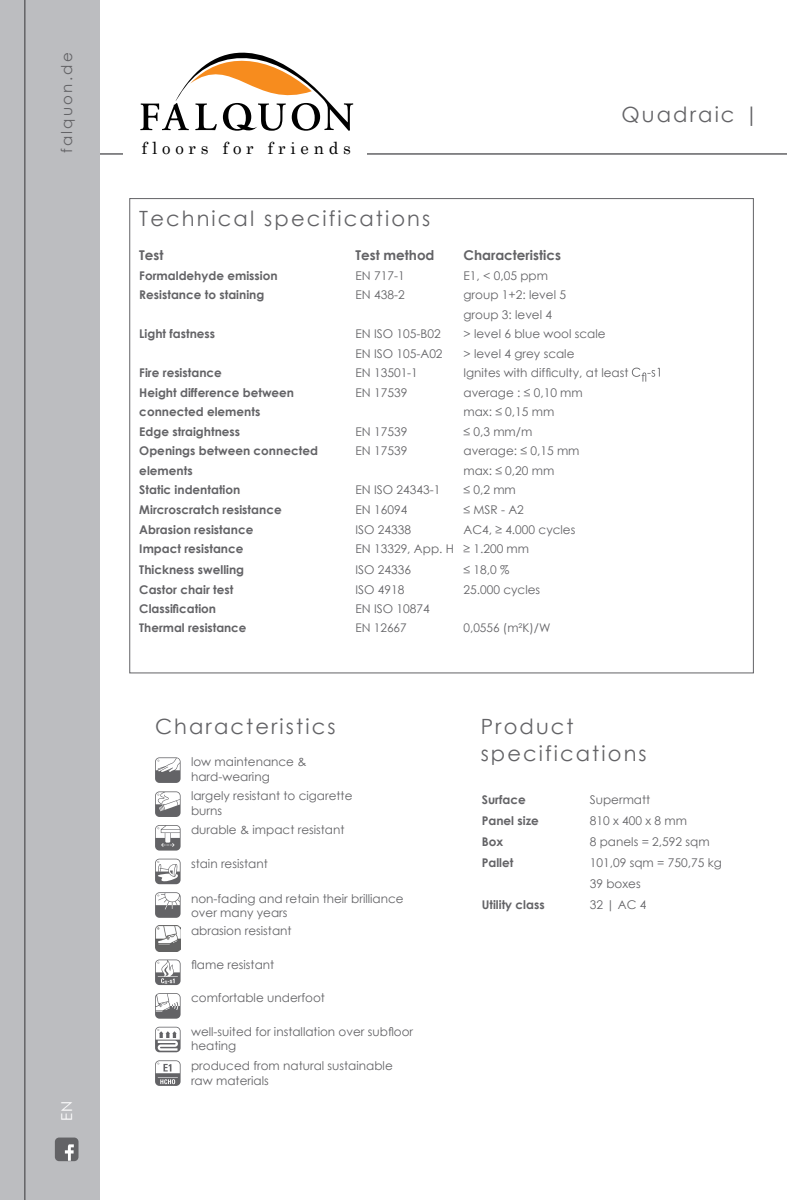
<style>
.page{position:relative;width:787px;height:1200px;background:#fff}
.page>*{position:absolute;margin:0;border:0;box-sizing:border-box;transform-origin:0 0}
.t1{font:21px "Century Gothic";letter-spacing:.1em;color:#636366}
.t2{font:16.8px "Century";letter-spacing:.285em;color:#000}
.t3{font:15px "Century Gothic";letter-spacing:.15em;color:#636366}
.t4{font:15px "Century Gothic";color:#fff}
.t5{font:700 13.5px "Century Gothic";color:#636366}
.t6{font:12px/14.4px "Century Gothic";color:#636366}
.t7{font:700 12px "Century Gothic";color:#636366}
.t8{font:11.85px "Century Gothic";color:#636366}
.t9{font:700 11.85px "Century Gothic";color:#636366}
</style>
<div class="page">
<hr style="left:0;top:153px;width:787px;height:2px;background:#636366">
<div style="left:123px;top:17px;width:243px;height:149px;background:#fff"></div>
<div style="left:0;top:0;width:100px;height:1199px;background:#bcbdc0"></div>
<hr style="left:24px;top:0;width:2px;height:1199px;background:#636366">
<div style="left:55px;top:1137px;width:23px;height:23px;background:#636366;border-radius:4px"></div>
<svg style="left:65px;top:1144px;width:9px;height:16px"></svg>
<svg style="left:155px;top:757px;width:25px;height:25px"></svg>
<svg style="left:155px;top:791px;width:25px;height:25px"></svg>
<svg style="left:155px;top:825px;width:25px;height:25px"></svg>
<svg style="left:155px;top:892px;width:25px;height:25px"></svg>
<svg style="left:155px;top:1060px;width:25px;height:25px"></svg>
<svg style="left:155px;top:993px;width:25px;height:25px"></svg>
<svg style="left:155px;top:959px;width:25px;height:25px"></svg>
<svg style="left:155px;top:858px;width:25px;height:26px"></svg>
<svg style="left:155px;top:1026px;width:25px;height:25px"></svg>
<svg style="left:632px;top:367px;width:27px;height:14px"></svg>
<svg style="left:140px;top:52px;width:213px;height:79px"></svg>
<img style="left:155px;top:925px;width:25px;height:26px">
<p class="t3" style="left:56px;top:153px;width:102px;rotate:-90deg">falquon.de</p>
<p class="t4" style="left:56px;top:1120px;width:22px;rotate:-90deg">EN</p>
<p class="t2" style="left:142px;top:134px;width:211px">floors for friends</p>
<p class="t1" style="left:139px;top:203px;width:292px">Technical specifications</p>
<p class="t1" style="left:621px;top:99px;width:139px">Quadraic |</p>
<p class="t5" style="left:139px;top:245px;width:26px">Test</p>
<p class="t5" style="left:355px;top:245px;width:81px">Test method</p>
<p class="t5" style="left:463px;top:245px;width:99px">Characteristics</p>
<p class="t7" style="left:139px;top:266px;width:140px">Formaldehyde emission</p>
<p class="t6" style="left:355px;top:268px;width:51px">EN 717-1</p>
<p class="t6" style="left:463px;top:268px;width:86px">E1, &lt; 0,05 ppm</p>
<p class="t7" style="left:139px;top:286px;width:127px">Resistance to staining</p>
<p class="t6" style="left:355px;top:287px;width:51px">EN 438-2</p>
<p class="t6" style="left:463px;top:287px;width:104px">group 1+2: level 5</p>
<p class="t6" style="left:463px;top:307px;width:90px">group 3: level 4</p>
<p class="t7" style="left:139px;top:325px;width:77px">Light fastness</p>
<p class="t6" style="left:355px;top:326px;width:87px">EN ISO 105-B02</p>
<p class="t6" style="left:463px;top:326px;width:144px">&gt; level 6 blue wool scale</p>
<p class="t6" style="left:355px;top:346px;width:89px">EN ISO 105-A02</p>
<p class="t6" style="left:463px;top:346px;width:112px">&gt; level 4 grey scale</p>
<p class="t7" style="left:139px;top:364px;width:84px">Fire resistance</p>
<p class="t6" style="left:355px;top:365px;width:64px">EN 13501-1</p>
<p class="t6" style="left:463px;top:365px;width:166px">Ignites with difficulty, at least</p>
<p class="t7" style="left:139px;top:383px;width:156px">Height difference between</p>
<p class="t6" style="left:355px;top:385px;width:53px">EN 17539</p>
<p class="t6" style="left:463px;top:385px;width:121px">average : ≤ 0,10 mm</p>
<p class="t7" style="left:139px;top:403px;width:122px">connected elements</p>
<p class="t6" style="left:463px;top:404px;width:92px">max: ≤ 0,15 mm</p>
<p class="t7" style="left:139px;top:422px;width:102px">Edge straightness</p>
<p class="t6" style="left:355px;top:424px;width:53px">EN 17539</p>
<p class="t6" style="left:463px;top:424px;width:70px">≤ 0,3 mm/m</p>
<p class="t7" style="left:139px;top:442px;width:180px">Openings between connected</p>
<p class="t6" style="left:355px;top:443px;width:53px">EN 17539</p>
<p class="t6" style="left:463px;top:443px;width:117px">average: ≤ 0,15 mm</p>
<p class="t7" style="left:139px;top:461px;width:55px">elements</p>
<p class="t6" style="left:463px;top:463px;width:92px">max: ≤ 0,20 mm</p>
<p class="t7" style="left:139px;top:481px;width:103px">Static indentation</p>
<p class="t6" style="left:355px;top:482px;width:86px">EN ISO 24343-1</p>
<p class="t6" style="left:463px;top:482px;width:54px">≤ 0,2 mm</p>
<p class="t7" style="left:139px;top:500px;width:144px">Mircroscratch resistance</p>
<p class="t6" style="left:355px;top:502px;width:53px">EN 16094</p>
<p class="t6" style="left:463px;top:502px;width:62px">≤ MSR - A2</p>
<p class="t7" style="left:139px;top:520px;width:115px">Abrasion resistance</p>
<p class="t6" style="left:355px;top:521px;width:57px">ISO 24338</p>
<p class="t6" style="left:463px;top:521px;width:113px">AC4, ≥ 4.000 cycles</p>
<p class="t7" style="left:139px;top:539px;width:106px">Impact resistance</p>
<p class="t6" style="left:355px;top:541px;width:175px">EN 13329, App. H ≥ 1.200 mm</p>
<p class="t7" style="left:139px;top:560px;width:106px">Thickness swelling</p>
<p class="t6" style="left:355px;top:562px;width:57px">ISO 24336</p>
<p class="t6" style="left:463px;top:562px;width:47px">≤ 18,0 %</p>
<p class="t7" style="left:139px;top:580px;width:96px">Castor chair test</p>
<p class="t6" style="left:355px;top:581px;width:51px">ISO 4918</p>
<p class="t6" style="left:463px;top:581px;width:78px">25.000 cycles</p>
<p class="t7" style="left:139px;top:599px;width:78px">Classification</p>
<p class="t6" style="left:355px;top:601px;width:76px">EN ISO 10874</p>
<p class="t9" style="left:139px;top:619px;width:109px">Thermal resistance</p>
<p class="t8" style="left:355px;top:619px;width:53px">EN 12667</p>
<p class="t8" style="left:463px;top:619px;width:88px">0,0556 (m²K)/W</p>
<p class="t1" style="left:155px;top:711px;width:182px">Characteristics</p>
<p class="t6" style="left:191px;top:754px;width:117px">low maintenance &amp; hard-wearing</p>
<p class="t6" style="left:191px;top:788px;width:163px">largely resistant to cigarette burns</p>
<p class="t6" style="left:191px;top:822px;width:155px">durable &amp; impact resistant</p>
<p class="t6" style="left:191px;top:855px;width:78px">stain resistant</p>
<p class="t6" style="left:191px;top:891px;width:214px">non-fading and retain their brilliance</p>
<p class="t6" style="left:191px;top:905px;width:98px">over many years</p>
<p class="t6" style="left:191px;top:956px;width:85px">flame resistant</p>
<p class="t6" style="left:191px;top:922px;width:102px">abrasion resistant</p>
<p class="t6" style="left:191px;top:990px;width:135px">comfortable underfoot</p>
<p class="t6" style="left:191px;top:1023px;width:224px">well-suited for installation over subfloor heating</p>
<p class="t6" style="left:191px;top:1058px;width:203px">produced from natural sustainable</p>
<p class="t6" style="left:191px;top:1072px;width:79px">raw materials</p>
<p class="t1" style="left:480px;top:711px;width:94px">Product</p>
<p class="t1" style="left:480px;top:738px;width:167px">specifications</p>
<p class="t7" style="left:482px;top:790px;width:45px">Surface</p>
<p class="t6" style="left:590px;top:792px;width:62px">Supermatt</p>
<p class="t7" style="left:482px;top:811px;width:59px">Panel size</p>
<p class="t6" style="left:590px;top:813px;width:99px">810 x 400 x 8 mm</p>
<p class="t7" style="left:482px;top:832px;width:23px">Box</p>
<p class="t6" style="left:590px;top:834px;width:121px">8 panels = 2,592 sqm</p>
<p class="t7" style="left:482px;top:853px;width:33px">Pallet</p>
<p class="t6" style="left:590px;top:855px;width:133px">101,09 sqm = 750,75 kg</p>
<p class="t6" style="left:590px;top:876px;width:52px">39 boxes</p>
<p class="t7" style="left:482px;top:895px;width:64px">Utility class</p>
<p class="t6" style="left:590px;top:897px;width:58px">32 | AC 4</p>
</div>
